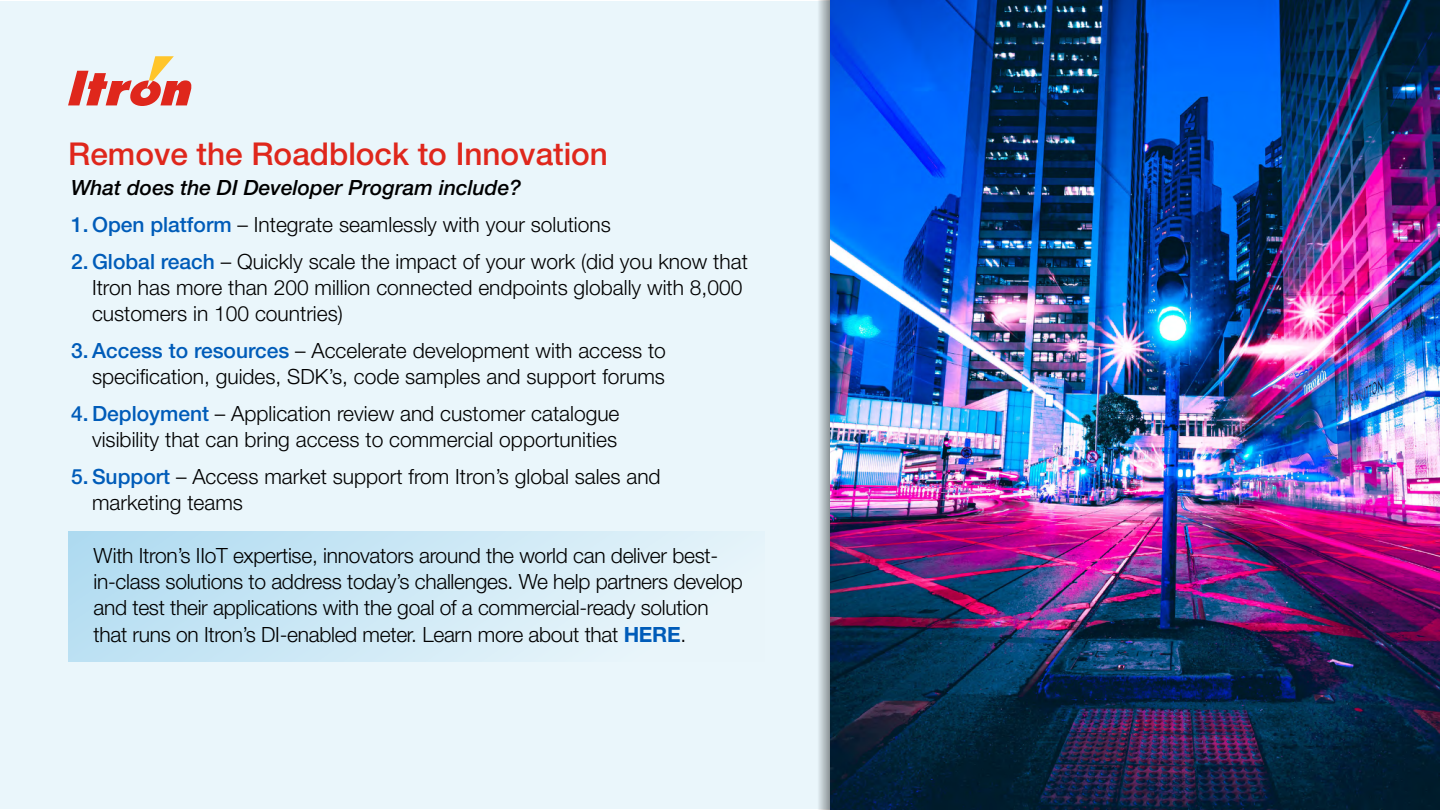
<style>
.page{position:relative;width:1440px;height:810px;background:#fff}
.page>*{position:absolute;margin:0;border:0;box-sizing:border-box;transform-origin:0 0}
.t1{font:500 31.5px "Helvetica Neue LT Std";color:#df271c}
.t2{font:300 21px/26.2px "Helvetica Neue LT Std";color:#000}
.t3{font:italic 500 21px "Helvetica Neue LT Std";color:#000}
.s1{font-weight:500;color:#005cb9}
.s2{font-weight:700;color:#005cb9}
</style>
<div class="page">
<div style="left:0;top:1px;width:830px;height:808px;background:#eaf6fb"></div>
<div style="left:68px;top:531px;width:697px;height:131px;background:linear-gradient(to right,#b5ddf1,#ebf6fb)"></div>
<img style="left:830px;top:0;width:610px;height:810px">
<svg style="left:68px;top:56px;width:124px;height:50px"></svg>
<svg style="left:819px;top:0;width:11px;height:810px;background:#b2bbbf"></svg>
<h1 class="t1" style="left:68px;top:135px;width:541px">Remove the Roadblock to Innovation</h1>
<p class="t3" style="left:71px;top:176px;width:452px">What does the DI Developer Program include?</p>
<p class="t2" style="left:71px;top:211px;width:541px"><span class="s1">1. Open platform</span> – Integrate seamlessly with your solutions</p>
<p class="t2" style="left:92px;top:248px;width:657px;text-indent:-21px"><span class="s1">2. Global reach</span> – Quickly scale the impact of your work (did you know that<br>Itron has more than 200 million connected endpoints globally with 8,000 customers in 100 countries)</p>
<p class="t2" style="left:71px;top:337px;width:596px;text-align:right"><span class="s1">3. Access to resources</span> – Accelerate development with access to specification, guides, SDK’s, code samples and support forums</p>
<p class="t2" style="left:71px;top:400px;width:550px;text-align:right"><span class="s1">4. Deployment</span> – Application review and customer catalogue visibility that can bring access to commercial opportunities</p>
<p class="t2" style="left:92px;top:463px;width:570px;text-indent:-21px"><span class="s1">5. Support</span> – Access market support from Itron’s global sales and marketing teams</p>
<p class="t2" style="left:94px;top:542px;width:651px">With Itron’s IIoT expertise, innovators around the world can deliver best&shy;in-class solutions to address today’s challenges. We help partners develop and test their applications with the goal of a commercial-ready solution that runs on Itron’s DI-enabled meter. Learn more about that <span class="s2">HERE</span>.</p>
</div>
